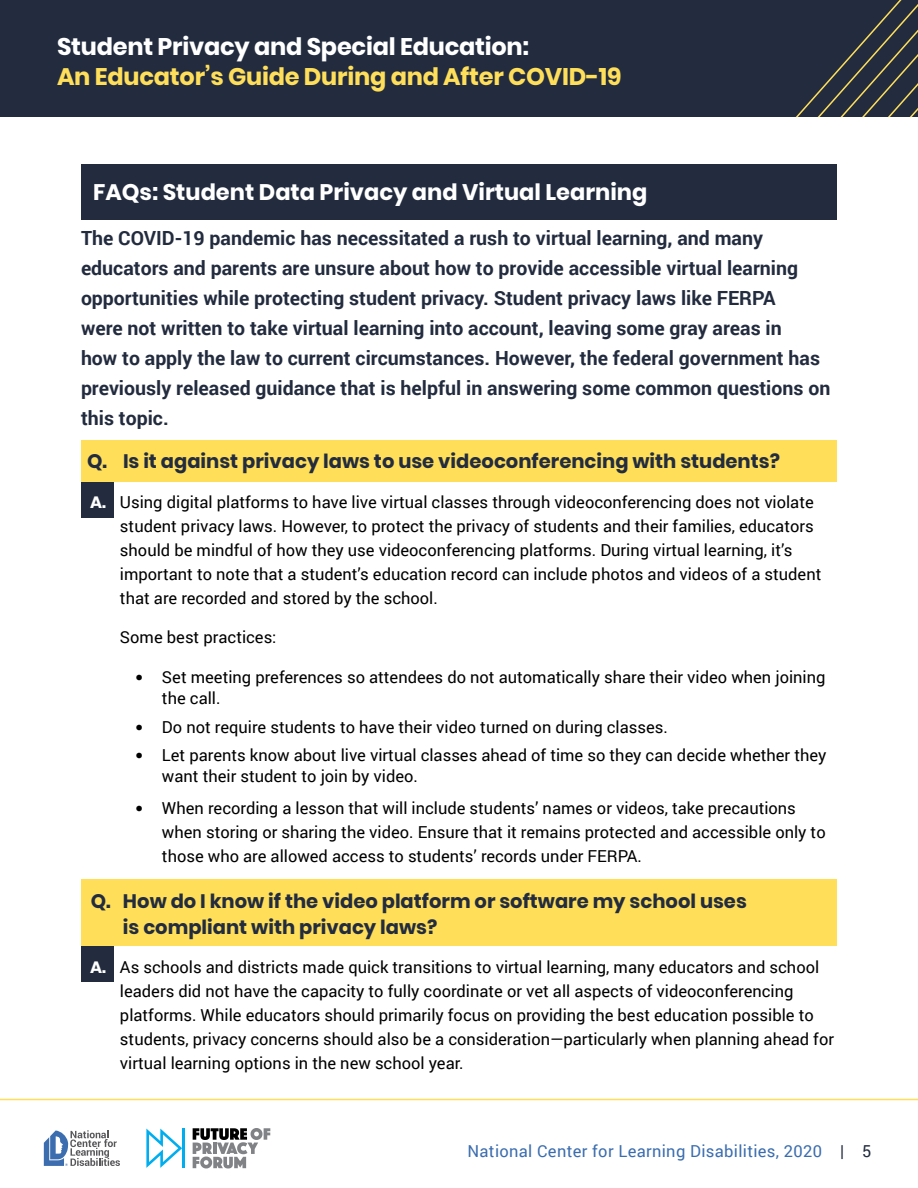
<style>
.page{position:relative;width:918px;height:1188px;background:#fff}
.page>*{position:absolute;margin:0;border:0;box-sizing:border-box;transform-origin:0 0}
.t1{font:700 24px "Poppins";letter-spacing:-.01em;color:#ffdf5a}
.t2{font:700 24px "Poppins";letter-spacing:-.01em;color:#fff}
.t3{font:700 22.5px "Poppins";color:#fff}
.t4{font:700 19.5px/30px "Roboto";color:#232c3f}
.t5{font:700 19.5px/25.5px "Poppins";color:#232c3f}
.t6{font:16.5px/24px "Roboto";color:#000}
.t7{font:16.5px "Roboto";letter-spacing:.02em;color:#3b6dae}
.s1{font-family:"Poppins";font-weight:700;color:#fff}
.s2{font-family:"Poppins";font-weight:900}
.s3{color:#232c3f}
</style>
<div class="page">
<div style="left:0;top:0;width:918px;height:117px;background:#232c3f"></div>
<svg style="left:796px;top:0;width:122px;height:117px"></svg>
<hr style="left:0;top:1099px;width:918px;height:1px;background:#ffdf5a">
<svg style="left:44px;top:1130px;width:76px;height:36px"></svg>
<svg style="left:193px;top:1128px;width:77px;height:40px"></svg>
<svg style="left:146px;top:1129px;width:36px;height:39px"></svg>
<hr style="left:182px;top:1128px;width:3px;height:40px;background:#00aeef">
<div style="left:81px;top:482px;width:33px;height:36px;background:#232c3f"></div>
<div style="left:81px;top:946px;width:33px;height:36px;background:#232c3f"></div>
<div style="left:81px;top:164px;width:756px;height:56px;background:#232c3f"></div>
<div style="left:81px;top:440px;width:756px;height:41px;background:#ffdf5a"></div>
<div style="left:81px;top:880px;width:756px;height:66px;background:#ffdf5a"></div>
<h1 class="t2" style="left:57px;top:32px;width:474px">Student Privacy and Special Education:</h1>
<h1 class="t1" style="left:57px;top:62px;width:566px">An Educator’s Guide During and After COVID-19</h1>
<h2 class="t3" style="left:93px;top:179px;width:556px">FAQs: Student Data Privacy and Virtual Learning</h2>
<p class="t4" style="left:81px;top:222px;width:751px">The COVID-19 pandemic has necessitated a rush to virtual learning, and many educators and parents are unsure about how to provide accessible virtual learning opportunities while protecting student privacy. Student privacy laws like FERPA<br>were not written to take virtual learning into account, leaving some gray areas in<br>how to apply the law to current circumstances. However, the federal government has previously released guidance that is helpful in answering some common questions on this topic.</p>
<p class="t5" style="left:87px;top:449px;width:694px">Q. Is it against privacy laws to use videoconferencing with students?</p>
<p class="t6" style="left:120px;top:489px;width:703px;text-indent:-30px"><span class="s1">A.</span> Using digital platforms to have live virtual classes through videoconferencing does not violate student privacy laws. However, to protect the privacy of students and their families, educators should be mindful of how they use videoconferencing platforms. During virtual learning, it’s important to note that a student’s education record can include photos and videos of a student that are recorded and stored by the school.</p>
<p class="t6" style="left:120px;top:624px;width:158px">Some best practices:</p>
<p class="t6" style="left:162px;top:666px;width:665px;line-height:21px;text-indent:-27px"><span class="s2">•</span> Set meeting preferences so attendees do not automatically share their video when joining the call.</p>
<p class="t6" style="left:135px;top:714px;width:534px"><span class="s2">•</span> Do not require students to have their video turned on during classes.</p>
<p class="t6" style="left:162px;top:744px;width:666px;line-height:21px;text-indent:-27px"><span class="s2">•</span> Let parents know about live virtual classes ahead of time so they can decide whether they want their student to join by video.</p>
<p class="t6" style="left:162px;top:795px;width:665px;text-indent:-27px"><span class="s2">•</span> When recording a lesson that will include students’ names or videos, take precautions when storing or sharing the video. Ensure that it remains protected and accessible only to those who are allowed access to students’ records under FERPA.</p>
<p class="t5" style="left:123px;top:889px;width:625px;text-indent:-32px">Q. How do I know if the video platform or software my school uses is compliant with privacy laws?</p>
<p class="t6" style="left:120px;top:954px;width:716px;text-indent:-30px"><span class="s1">A.</span> As schools and districts made quick transitions to virtual learning, many educators and school leaders did not have the capacity to fully coordinate or vet all aspects of videoconferencing platforms. While educators should primarily focus on providing the best education possible to students, privacy concerns should also be a consideration—particularly when planning ahead for virtual learning options in the new school year.</p>
<p class="t7" style="left:467px;top:1139px;width:406px">National Center for Learning Disabilities, 2020 <span class="s3">| 5</span></p>
</div>
